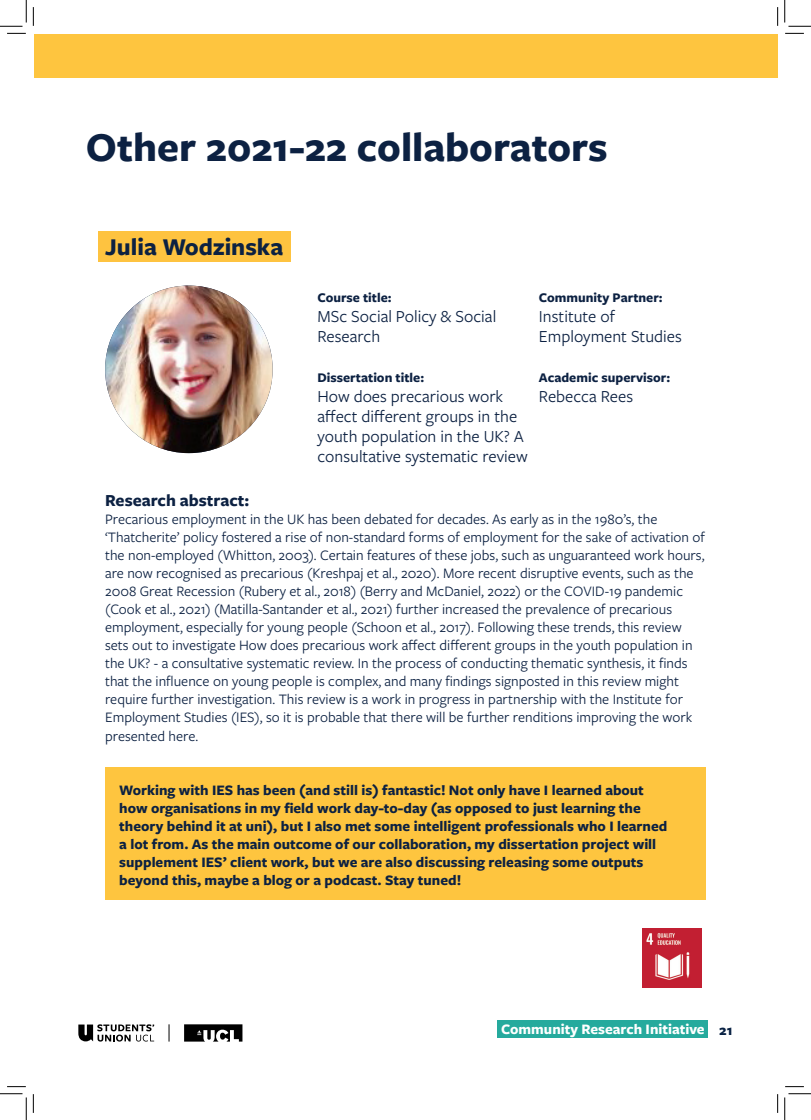
<style>
.page{position:relative;width:811px;height:1120px;background:#fff}
.page>*{position:absolute;margin:0;border:0;box-sizing:border-box;transform-origin:0 0}
.t1{font:700 42.5px "Freight Sans Pro";color:#0c2142}
.Paragraph_Style_3{font:700 25px "Freight Sans Pro";color:#0c2142}
.t2{font:17.5px/20px "Freight Sans Pro";color:#0c2142}
.t3{font:700 17.5px "Freight Sans Pro";color:#0c2142}
.t4{font:15px/18px "Freight Sans Pro";color:#0c2142}
.t5{font:700 15px/18px "Freight Sans Pro";color:#0c2142}
.t6{font:700 15px "Freight Sans Pro";color:#fff}
.t7{font:700 13.75px "Freight Sans Pro";color:#0c2142}
.s1{color:#082143}
</style>
<div class="page">
<div style="left:105px;top:767px;width:601px;height:133px;background:#fec53f"></div>
<div style="left:34px;top:34px;width:743px;height:43px;background:#fec53f"></div>
<div style="left:98px;top:231px;width:192px;height:30px;background:#fec340"></div>
<img style="left:105px;top:285px;width:168px;height:168px;border-radius:84px">
<img style="left:643px;top:928px;width:59px;height:59px">
<svg style="left:78px;top:1024px;width:76px;height:17px"></svg>
<svg style="left:184px;top:1024px;width:58px;height:17px"></svg>
<svg style="left:169px;top:1024px;width:1px;height:17px"></svg>
<div style="left:498px;top:1020px;width:210px;height:17px;background:#25aa9d"></div>
<svg style="left:7px;top:33px;width:19px;height:1px"></svg>
<svg style="left:785px;top:33px;width:19px;height:1px"></svg>
<svg style="left:33px;top:7px;width:1px;height:19px"></svg>
<svg style="left:33px;top:1094px;width:1px;height:18px"></svg>
<svg style="left:777px;top:7px;width:1px;height:19px"></svg>
<svg style="left:777px;top:1094px;width:1px;height:18px"></svg>
<svg style="left:0;top:0;width:27px;height:27px"></svg>
<svg style="left:0;top:1093px;width:27px;height:26px"></svg>
<svg style="left:784px;top:0;width:27px;height:27px"></svg>
<svg style="left:784px;top:1093px;width:27px;height:26px"></svg>
<p class="t1" style="left:86px;top:118px;width:523px">Other 2021-22 collaborators</p>
<p class="Paragraph_Style_3" style="left:105px;top:229px;width:179px">Julia Wodzinska</p>
<p class="t7" style="left:317px;top:288px;width:76px">Course title:</p>
<p class="t2" style="left:317px;top:305px;width:180px">MSc Social Policy &amp; Social<br>Research</p>
<p class="t7" style="left:317px;top:368px;width:108px">Dissertation title:</p>
<p class="t2" style="left:317px;top:386px;width:212px">How does precarious work affect different groups in the youth population in the UK? A consultative systematic review</p>
<p class="t7" style="left:539px;top:288px;width:125px">Community Partner:</p>
<p class="t2" style="left:539px;top:305px;width:144px">Institute of<br>Employment Studies</p>
<p class="t7" style="left:539px;top:368px;width:133px">Academic supervisor:</p>
<p class="t2" style="left:539px;top:386px;width:96px">Rebecca Rees</p>
<p class="t3" style="left:105px;top:488px;width:146px">Research abstract:</p>
<p class="t4" style="left:105px;top:509px;width:601px">Precarious employment in the UK has been debated for decades. As early as in the 1980’s, the ‘Thatcherite’ policy fostered a rise of non-standard forms of employment for the sake of activation of the non-employed (Whitton, 2003). Certain features of these jobs, such as unguaranteed work hours, are now recognised as precarious (Kreshpaj et al., 2020). More recent disruptive events, such as the 2008 Great Recession (Rubery et al., 2018) (Berry and McDaniel, 2022) or the COVID-19 pandemic (Cook et al., 2021) (Matilla-Santander et al., 2021) further increased the prevalence of precarious employment, especially for young people (Schoon et al., 2017). Following these trends, this review sets out to investigate How does precarious work affect different groups in the youth population in the UK? - a consultative systematic review. In the process of conducting thematic synthesis, it finds that the influence on young people is complex, and many findings signposted in this review might require further investigation. This review is a work in progress in partnership with the Institute for Employment Studies (IES), so it is probable that there will be further renditions improving the work presented here.</p>
<p class="t5" style="left:119px;top:779px;width:549px">Working with IES has been (and still is) fantastic! Not only have I learned about how organisations in my field work day-to-day (as opposed to just learning the theory behind it at uni), but I also met some intelligent professionals who I learned a lot from. As the main outcome of our collaboration, my dissertation project will supplement IES’ client work, but we are also discussing releasing some outputs beyond this, maybe a blog or a podcast. Stay tuned!</p>
<p class="t6" style="left:501px;top:1018px;width:233px">Community Research Initiative <span class="s1">21</span></p>
</div>
